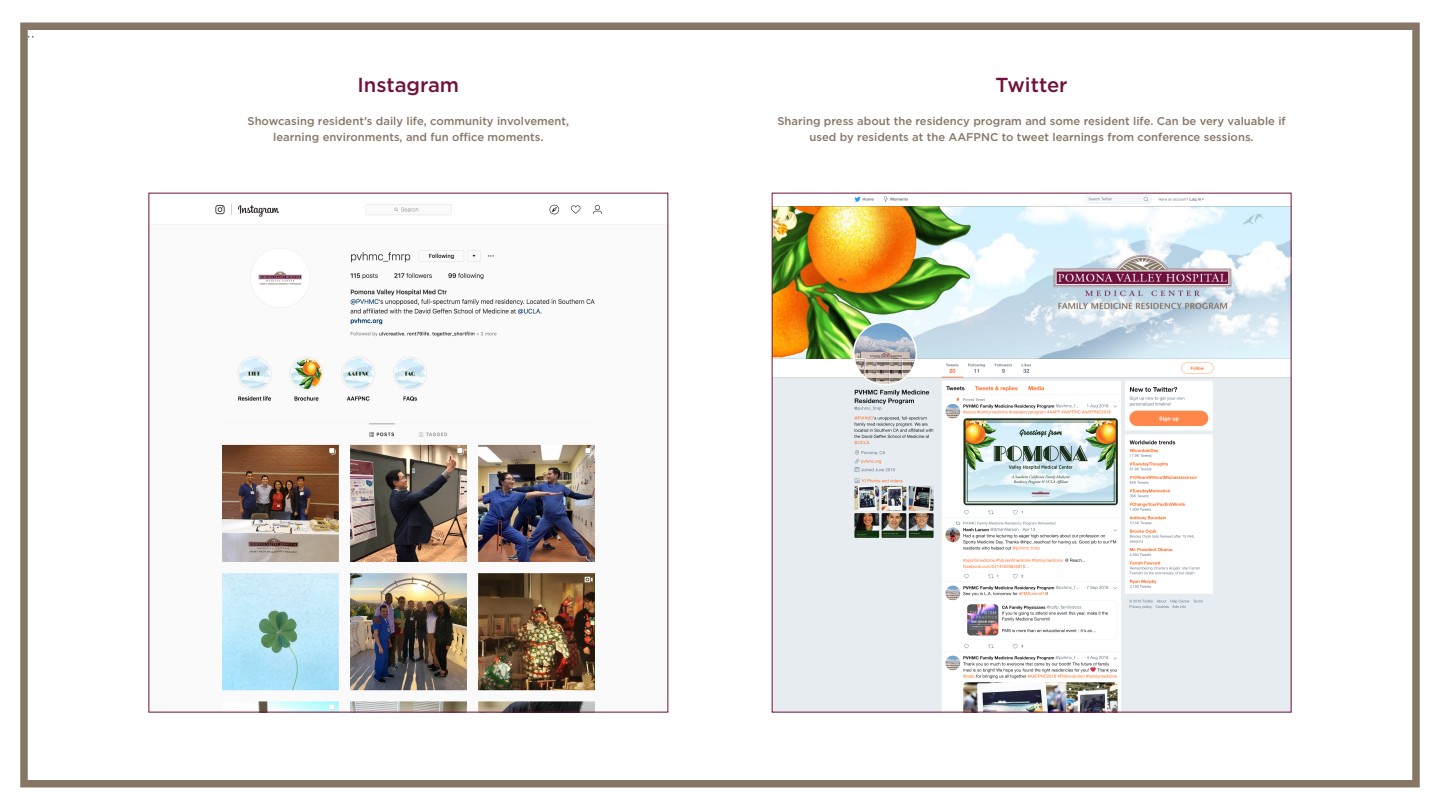
<style>
.page{position:relative;width:1440px;height:810px;background:#fff}
.page>*{position:absolute;margin:0;border:0;box-sizing:border-box;transform-origin:0 0}
.t1{font:500 20.25px "Gotham";color:#72113d}
.t2{font:500 11.25px/15.8px "Gotham";color:#877665;text-align:center}
.t3{font:9px "Minion Pro";color:#231f20}
</style>
<div class="page">
<div style="left:20px;top:22px;width:1400px;height:766px;border:8px solid #877665"></div>
<img style="left:150px;top:204px;width:516px;height:506px">
<img style="left:774px;top:195px;width:516px;height:515px">
<p class="t3" style="left:28px;top:28px;width:8px">, ,</p>
<p class="t1" style="left:358px;top:71px;width:103px">Instagram</p>
<p class="t2" style="left:247px;top:113px;width:323px">Showcasing resident’s daily life, community involvement, learning environments, and fun office moments.</p>
<p class="t1" style="left:996px;top:71px;width:74px">Twitter</p>
<p class="t2" style="left:777px;top:113px;width:510px">Sharing press about the residency program and some resident life. Can be very valuable if used by residents at the AAFPNC to tweet learnings from conference sessions.</p>
</div>
